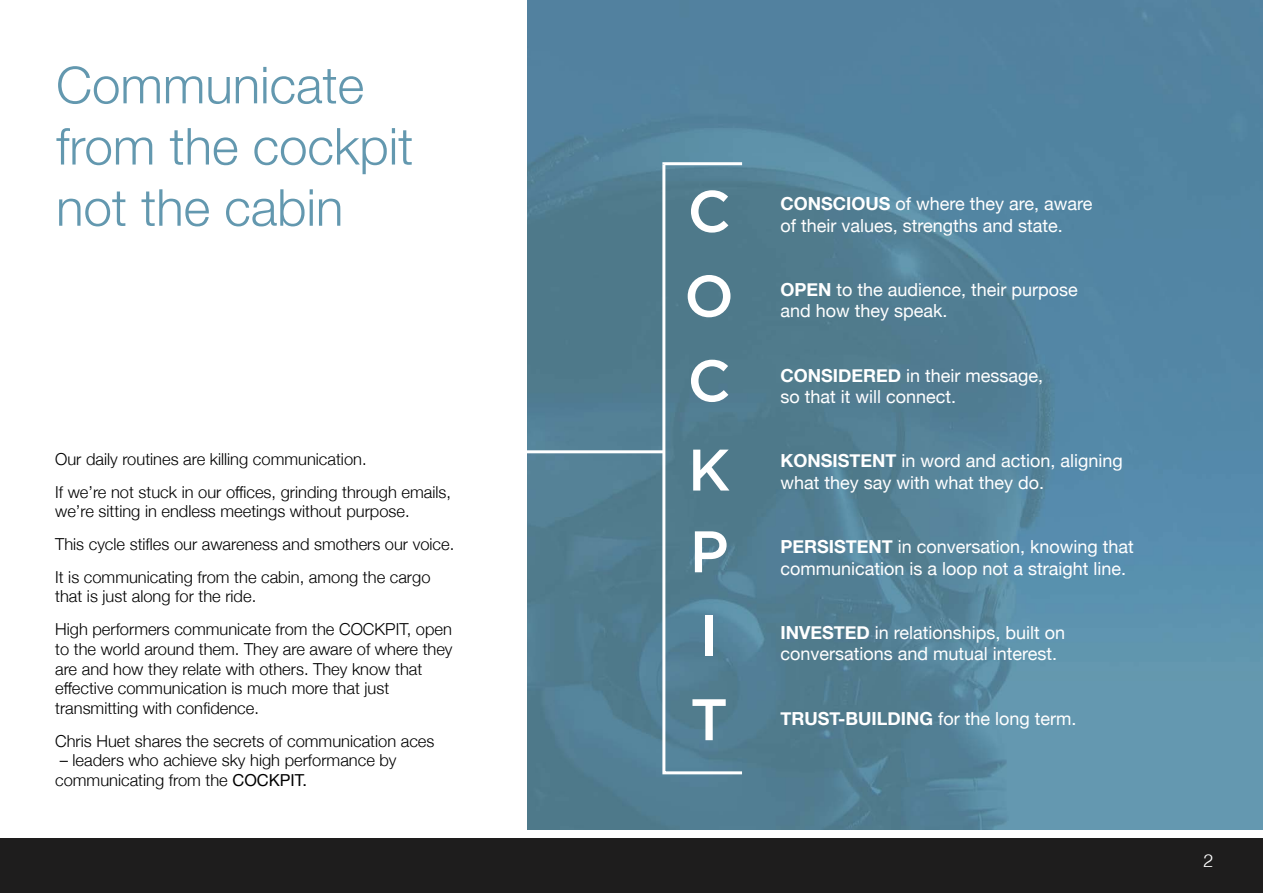
<style>
.page{position:relative;width:1263px;height:893px;background:#fff}
.page>*{position:absolute;margin:0;border:0;box-sizing:border-box;transform-origin:0 0}
.t1{font:500 58.5px/86.2px "Gotham";color:#fff;text-align:justify}
.t2{font:300 51px/61.2px "Helvetica Neue";color:#6398af}
.t3{font:18px/21.6px "Helvetica Neue";color:#fff}
.t4{font:300 18px "Helvetica";color:#fff}
.t5{font:300 16.5px/32.5px "Helvetica Neue";color:#000}
.s1{font-weight:400}
.s2{font-weight:700}
</style>
<div class="page">
<div style="left:0;top:839px;width:1263px;height:54px;background:#1e1d1d"></div>
<img style="left:527px;top:0;width:736px;height:829px">
<svg style="left:661px;top:168px;width:84px;height:608px;background:#517c8f"></svg>
<svg style="left:661px;top:161px;width:84px;height:7px"></svg>
<hr style="left:527px;top:450px;width:137px;height:3px;background:#fff">
<h2 class="t2" style="left:56px;top:51px;width:359px">Communicate from the cockpit not the cabin</h2>
<p class="t5" style="left:55px;top:442px;width:397px">Our daily routines are killing communication.<br>If we’re not stuck in our offices, grinding through emails,</p>
<p class="t5" style="left:55px;top:494px;width:401px">we’re sitting in endless meetings without purpose.<br>This cycle stifles our awareness and smothers our voice.<br>It is communicating from the cabin, among the cargo</p>
<p class="t5" style="left:55px;top:579px;width:398px">that is just along for the ride.<br>High performers communicate from the COCKPIT, open</p>
<p class="t5" style="left:55px;top:638px;width:399px;line-height:19.8px">to the world around them. They are aware of where they are and how they relate with others. They know that effective communication is much more that just transmitting with confidence.</p>
<p class="t5" style="left:55px;top:723px;width:381px">Chris Huet shares the secrets of communication aces</p>
<p class="t5" style="left:55px;top:749px;width:343px;line-height:19.8px">– leaders who achieve sky high performance by communicating from the <span class="s1">COCKPIT.</span></p>
<h1 class="t1" style="left:684px;top:167px;width:51px">C O C K</h1>
<h1 class="t1" style="left:690px;top:509px;width:41px;line-height:84px;text-align:left">P<br>I<br>T</h1>
<p class="t3" style="left:780px;top:194px;width:314px"><span class="s2">CONSCIOUS</span> of where they are, aware of their values, strengths and state.</p>
<p class="t3" style="left:780px;top:280px;width:299px"><span class="s2">OPEN</span> to the audience, their purpose and how they speak.</p>
<p class="t3" style="left:780px;top:365px;width:264px"><span class="s2">CONSIDERED</span> in their message, so that it will connect.</p>
<p class="t3" style="left:780px;top:451px;width:344px"><span class="s2">KONSISTENT</span> in word and action, aligning what they say with what they do.</p>
<p class="t3" style="left:780px;top:537px;width:355px"><span class="s2">PERSISTENT</span> in conversation, knowing that communication is a loop not a straight line.</p>
<p class="t3" style="left:780px;top:623px;width:286px"><span class="s2">INVESTED</span> in relationships, built on conversations and mutual interest.</p>
<p class="t3" style="left:780px;top:708px;width:298px"><span class="s2">TRUST-BUILDING</span> for the long term.</p>
<p class="t4" style="left:1203px;top:845px;width:12px">2</p>
</div>
